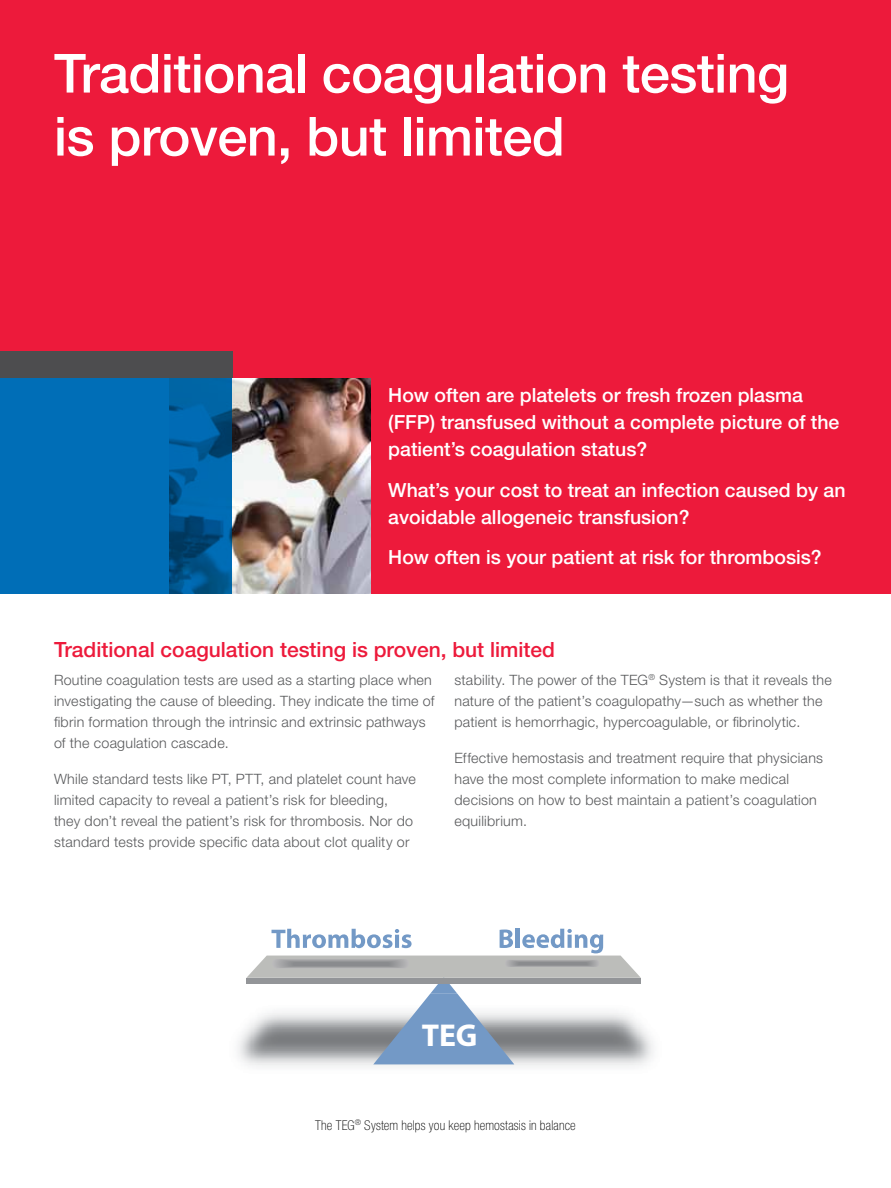
<style>
.page{position:relative;width:891px;height:1188px;background:#fff}
.page>*{position:absolute;margin:0;border:0;box-sizing:border-box;transform-origin:0 0}
.t1{font:500 54px/63px "Helvetica Neue LT Std";letter-spacing:-.01em;color:#fff}
.t2{font:700 31.65px "Myriad Pro";color:#fff}
.t3{font:500 21px "Helvetica Neue LT Std";color:#ed1a3b}
.t4{font:500 19.5px/27px "Helvetica Neue LT Std";color:#fff}
.t5{font:300 14.25px/21px "Helvetica Neue LT Std";letter-spacing:.02em;color:#58595b}
.t6{font:100 condensed 13.5px "Helvetica Neue LT Std";letter-spacing:.015em;color:#000}
</style>
<div class="page">
<svg style="left:246px;top:929px;width:395px;height:135px"></svg>
<div style="left:0;top:0;width:891px;height:594px;background:#ed1a3b"></div>
<img style="left:232px;top:378px;width:138px;height:216px">
<div style="left:0;top:351px;width:232px;height:27px;background:#4d4d4f"></div>
<svg style="left:0;top:378px;width:232px;height:216px;background:#0069af"></svg>
<h1 class="t1" style="left:54px;top:41px;width:737px">Traditional coagulation testing is proven, but limited</h1>
<h3 class="t4" style="left:388px;top:382px;width:453px">How often are platelets or fresh frozen plasma (FFP) transfused without a complete picture of the patient’s coagulation status?</h3>
<h3 class="t4" style="left:388px;top:476px;width:459px">What’s your cost to treat an infection caused by an avoidable allogeneic transfusion?</h3>
<h3 class="t4" style="left:388px;top:544px;width:435px">How often is your patient at risk for thrombosis?</h3>
<h3 class="t3" style="left:54px;top:637px;width:503px">Traditional coagulation testing is proven, but limited</h3>
<p class="t5" style="left:54px;top:669px;width:382px">Routine coagulation tests are used as a starting place when investigating the cause of bleeding. They indicate the time of fibrin formation through the intrinsic and extrinsic pathways of the coagulation cascade.</p>
<p class="t5" style="left:54px;top:768px;width:363px">While standard tests like PT, PTT, and platelet count have limited capacity to reveal a patient’s risk for bleeding, they don’t reveal the patient’s risk for thrombosis. Nor do standard tests provide specific data about clot quality or</p>
<p class="t5" style="left:454px;top:669px;width:379px">stability. The power of the TEG<sup>®</sup> System is that it reveals the nature of the patient’s coagulopathy—such as whether the patient is hemorrhagic, hypercoagulable, or fibrinolytic.</p>
<p class="t5" style="left:455px;top:747px;width:370px">Effective hemostasis and treatment require that physicians have the most complete information to make medical decisions on how to best maintain a patient’s coagulation equilibrium.</p>
<h2 class="t2" style="left:422px;top:1015px;width:57px">TEG</h2>
<p class="t6" style="left:315px;top:1117px;width:262px">The TEG<sup>®</sup> System helps you keep hemostasis in balance</p>
</div>
